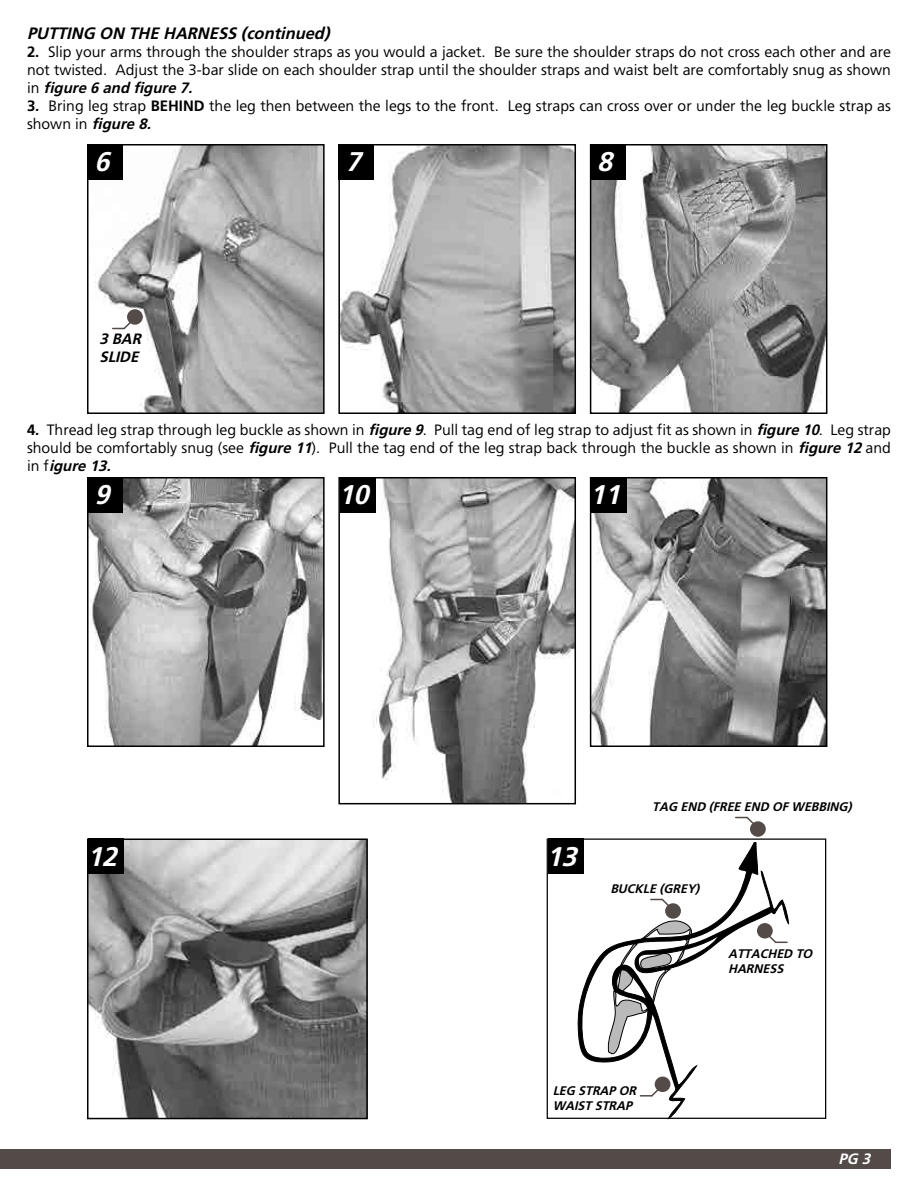
<style>
.page{position:relative;width:918px;height:1188px;background:#fff}
.page>*{position:absolute;margin:0;border:0;box-sizing:border-box;transform-origin:0 0}
.t1{font:italic 700 27px "Weissach";color:#fff}
.t2{font:italic 700 16.5px "Weissach";color:#000}
.t3{font:15px/18px "Weissach";color:#000;text-align:justify}
.t4{font:italic 700 15px/18px "Weissach";color:#000}
.t5{font:italic 700 15px "Weissach";color:#fff}
.t6{font:italic 700 12.45px/15px "Weissach";color:#000}
.s1{font-weight:700}
.s2{font-weight:700;font-style:italic}
</style>
<div class="page">
<div style="left:0;top:1149px;width:891px;height:19px;background:#524b48"></div>
<img style="left:341px;top:147px;width:232px;height:264px">
<div style="left:338px;top:144px;width:238px;height:270px;border:2px solid #000"></div>
<img style="left:90px;top:147px;width:232px;height:264px">
<div style="left:87px;top:144px;width:238px;height:270px;border:2px solid #000"></div>
<div style="left:127px;top:309px;width:16px;height:16px;background:#524b48;border-radius:50%"></div>
<svg style="left:113px;top:316px;width:24px;height:15px"></svg>
<img style="left:593px;top:147px;width:231px;height:264px">
<div style="left:590px;top:144px;width:237px;height:270px;border:2px solid #000"></div>
<img style="left:90px;top:480px;width:232px;height:264px">
<div style="left:87px;top:477px;width:238px;height:270px;border:2px solid #000"></div>
<img style="left:341px;top:480px;width:232px;height:321px">
<div style="left:338px;top:477px;width:238px;height:327px;border:2px solid #000"></div>
<img style="left:593px;top:480px;width:231px;height:264px">
<div style="left:590px;top:477px;width:237px;height:270px;border:2px solid #000"></div>
<img style="left:90px;top:842px;width:275px;height:274px">
<div style="left:87px;top:839px;width:281px;height:280px;border:2px solid #000"></div>
<div style="left:87px;top:144px;width:35px;height:35px;background:#000"></div>
<div style="left:590px;top:144px;width:35px;height:35px;background:#000"></div>
<div style="left:338px;top:144px;width:36px;height:35px;background:#000"></div>
<div style="left:87px;top:477px;width:35px;height:35px;background:#000"></div>
<div style="left:340px;top:477px;width:35px;height:35px;background:#000"></div>
<div style="left:591px;top:477px;width:36px;height:35px;background:#000"></div>
<div style="left:89px;top:838px;width:35px;height:36px;background:#000"></div>
<svg style="left:578px;top:843px;width:180px;height:274px"></svg>
<div style="left:547px;top:839px;width:279px;height:280px;border:1px solid #000"></div>
<div style="left:548px;top:838px;width:36px;height:36px;background:#000"></div>
<div style="left:655px;top:1077px;width:15px;height:15px;background:#524b48;border-radius:50%"></div>
<svg style="left:640px;top:1083px;width:25px;height:15px"></svg>
<svg style="left:607px;top:871px;width:182px;height:183px"></svg>
<div style="left:750px;top:821px;width:16px;height:16px;background:#524b48;border-radius:50%"></div>
<svg style="left:736px;top:816px;width:24px;height:12px"></svg>
<p class="t2" style="left:27px;top:24px;width:304px">PUTTING ON THE HARNESS (continued)</p>
<p class="t3" style="left:27px;top:43px;width:866px"><span class="s1">2.</span> Slip your arms through the shoulder straps as you would a jacket. Be sure the shoulder straps do not cross each other and are not twisted. Adjust the 3-bar slide on each shoulder strap until the shoulder straps and waist belt are comfortably snug as shown in <span class="s2">figure 6 and figure 7.</span></p>
<p class="t3" style="left:27px;top:97px;width:866px"><span class="s1">3.</span> Bring leg strap <span class="s1">BEHIND</span> the leg then between the legs to the front. Leg straps can cross over or under the leg buckle strap as shown in <span class="s2">figure 8.</span></p>
<h1 class="t1" style="left:94px;top:146px;width:16px">6</h1>
<h1 class="t1" style="left:346px;top:146px;width:16px">7</h1>
<h1 class="t1" style="left:597px;top:146px;width:16px">8</h1>
<p class="t4" style="left:99px;top:329px;width:43px">3 BAR<br>SLIDE</p>
<p class="t3" style="left:27px;top:421px;width:865px"><span class="s1">4.</span> Thread leg strap through leg buckle as shown in <span class="s2">figure 9</span>. Pull tag end of leg strap to adjust fit as shown in <span class="s2">figure 10</span>. Leg strap should be comfortably snug (see <span class="s2">figure 11</span>). Pull the tag end of the leg strap back through the buckle as shown in <span class="s2">figure 12</span> and in f<span class="s2">igure 13.</span></p>
<h1 class="t1" style="left:94px;top:479px;width:16px">9</h1>
<h1 class="t1" style="left:338px;top:479px;width:31px">10</h1>
<h1 class="t1" style="left:590px;top:479px;width:31px">11</h1>
<h1 class="t1" style="left:87px;top:840px;width:31px">12</h1>
<h1 class="t1" style="left:547px;top:840px;width:31px">13</h1>
<p class="t6" style="left:652px;top:799px;width:201px">TAG END (FREE END OF WEBBING)</p>
<p class="t6" style="left:610px;top:881px;width:91px">BUCKLE (GREY)</p>
<p class="t6" style="left:728px;top:946px;width:86px">ATTACHED TO<br>HARNESS</p>
<p class="t6" style="left:553px;top:1083px;width:85px">LEG STRAP OR<br>WAIST STRAP</p>
<p class="t5" style="left:838px;top:1150px;width:33px">PG 3</p>
</div>
